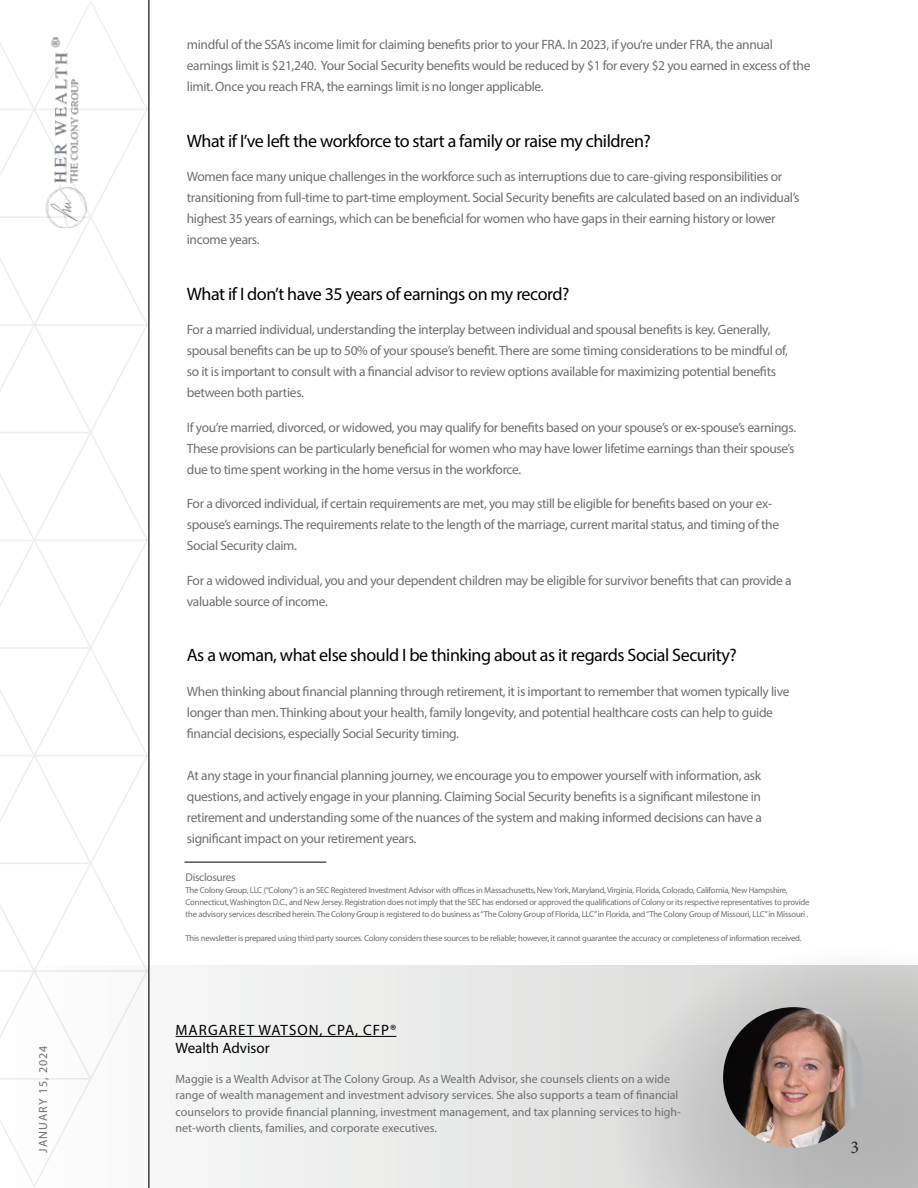
<style>
.page{position:relative;width:918px;height:1188px;background:#fff}
.page>*{position:absolute;margin:0;border:0;box-sizing:border-box;transform-origin:0 0}
.t1{font:18px "Myriad Pro";letter-spacing:-.025em;color:#000}
.t2{font:18px "Minion Pro";color:#000}
.t3{font:15px/18px "Myriad Pro";letter-spacing:.015em;color:#000}
.t4{font:13.5px/21px "Myriad Pro";letter-spacing:-.025em;color:#6e6f72}
.t5{font:12px/16.5px "Myriad Pro";color:#6e6f72}
.t6{font:12px "Myriad Pro";letter-spacing:.08em;color:#6e6f72}
.t7{font:11.25px "Myriad Pro";letter-spacing:-.025em;color:#6e6f72}
.t8{font:8.7px/12px "Myriad Pro";letter-spacing:-.025em;color:#6e6f72}
</style>
<div class="page">
<div style="left:0;top:966px;width:918px;height:222px;background:#ececeb"></div>
<svg style="left:0;top:0;width:150px;height:1188px"></svg>
<hr style="left:148px;top:0;width:1px;height:1188px;background:#000">
<img style="left:44px;top:37px;width:50px;height:191px">
<hr style="left:184px;top:862px;width:142px;height:1px;background:#000">
<svg style="left:614px;top:965px;width:304px;height:223px"></svg>
<img style="left:723px;top:1007px;width:141px;height:141px;border-radius:70px">
<hr style="left:176px;top:1036px;width:220px;height:1px;background:#000">
<p class="t6" style="left:36px;top:1153px;width:108px;rotate:-90deg">JANUARY 15, 2024</p>
<p class="t4" style="left:187px;top:34px;width:625px">mindful of the SSA’s income limit for claiming benefits prior to your FRA. In 2023, if you’re under FRA, the annual earnings limit is $21,240. Your Social Security benefits would be reduced by $1 for every $2 you earned in excess of the limit. Once you reach FRA, the earnings limit is no longer applicable.</p>
<p class="t1" style="left:187px;top:129px;width:466px">What if I’ve left the workforce to start a family or raise my children?</p>
<p class="t4" style="left:187px;top:166px;width:614px">Women face many unique challenges in the workforce such as interruptions due to care-giving responsibilities or transitioning from full-time to part-time employment. Social Security benefits are calculated based on an individual’s highest 35 years of earnings, which can be beneficial for women who have gaps in their earning history or lower income years.</p>
<p class="t1" style="left:187px;top:282px;width:384px">What if I don’t have 35 years of earnings on my record?</p>
<p class="t4" style="left:187px;top:319px;width:603px">For a married individual, understanding the interplay between individual and spousal benefits is key. Generally, spousal benefits can be up to 50% of your spouse’s benefit. There are some timing considerations to be mindful of, so it is important to consult with a financial advisor to review options available for maximizing potential benefits between both parties.</p>
<p class="t4" style="left:187px;top:416px;width:611px">If you’re married, divorced, or widowed, you may qualify for benefits based on your spouse’s or ex-spouse’s earnings.<br>These provisions can be particularly beneficial for women who may have lower lifetime earnings than their spouse’s due to time spent working in the home versus in the workforce.</p>
<p class="t4" style="left:187px;top:493px;width:594px">For a divorced individual, if certain requirements are met, you may still be eligible for benefits based on your ex&shy;spouse’s earnings. The requirements relate to the length of the marriage, current marital status, and timing of the<br>Social Security claim.</p>
<p class="t4" style="left:187px;top:569px;width:606px">For a widowed individual, you and your dependent children may be eligible for survivor benefits that can provide a valuable source of income.</p>
<p class="t1" style="left:187px;top:644px;width:551px">As a woman, what else should I be thinking about as it regards Social Security?</p>
<p class="t4" style="left:187px;top:680px;width:604px">When thinking about financial planning through retirement, it is important to remember that women typically live longer than men. Thinking about your health, family longevity, and potential healthcare costs can help to guide financial decisions, especially Social Security timing.</p>
<p class="t4" style="left:187px;top:764px;width:577px;text-align:justify">At any stage in your financial planning journey, we encourage you to empower yourself with information, ask questions, and actively engage in your planning. Claiming Social Security benefits is a significant milestone in retirement and understanding some of the nuances of the system and making informed decisions can have a significant impact on your retirement years.</p>
<p class="t7" style="left:186px;top:870px;width:51px">Disclosures</p>
<p class="t8" style="left:186px;top:884px;width:625px">The Colony Group, LLC (“Colony”) is an SEC Registered Investment Advisor with offices in Massachusetts, New York, Maryland, Virginia, Florida, Colorado, California, New Hampshire,<br>Connecticut, Washington D.C., and New Jersey. Registration does not imply that the SEC has endorsed or approved the qualifications of Colony or its respective representatives to provide the advisory services described herein. The Colony Group is registered to do business as “The Colony Group of Florida, LLC” in Florida, and “The Colony Group of Missouri, LLC” in Missouri .</p>
<p class="t8" style="left:186px;top:932px;width:617px">This newsletter is prepared using third party sources. Colony considers these sources to be reliable; however, it cannot guarantee the accuracy or completeness of information received.</p>
<p class="t3" style="left:176px;top:1021px;width:222px">MARGARET WATSON, CPA, CFP®<br>Wealth Advisor</p>
<p class="t5" style="left:176px;top:1070px;width:507px">Maggie is a Wealth Advisor at The Colony Group. As a Wealth Advisor, she counsels clients on a wide range of wealth management and investment advisory services. She also supports a team of financial counselors to provide financial planning, investment management, and tax planning services to high&shy;net-worth clients, families, and corporate executives.</p>
<p class="t2" style="left:850px;top:1135px;width:10px">3</p>
</div>
